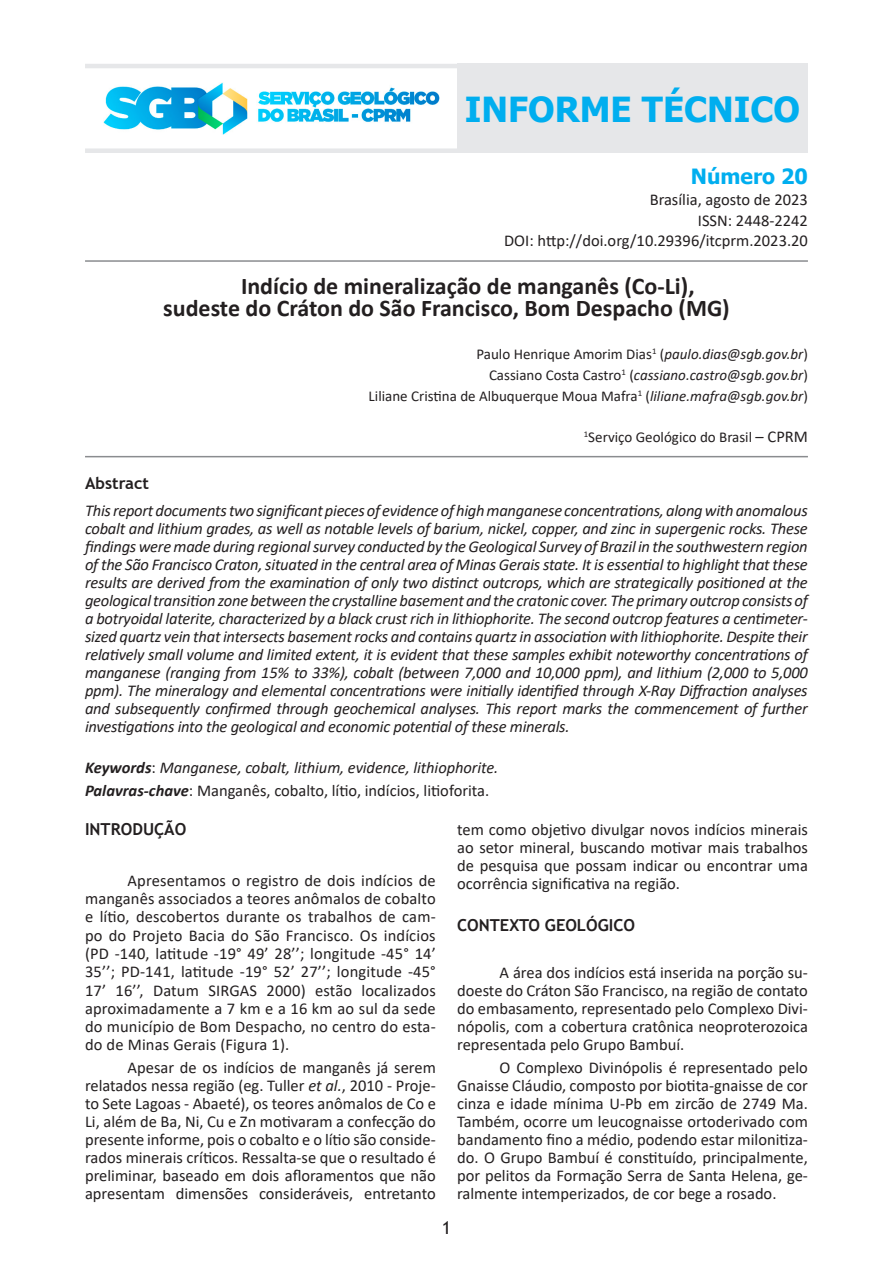
<style>
.page{position:relative;width:893px;height:1263px;background:#fff}
.page>*{position:absolute;margin:0;border:0;box-sizing:border-box;transform-origin:0 0}
.t1{font:700 34.5px "Tahoma";color:#00aeef}
.t2{font:700 24px/22.5px "Calibri";color:#231f20}
.t3{font:700 21px "Tahoma";color:#00aeef}
.t4{font:18px "Trebuchet MS";color:#231f20}
.t5{font:16.5px/18px "Calibri";color:#231f20;text-align:justify}
.t6{font:italic 16.5px/18px "Calibri";letter-spacing:-.015em;color:#231f20;text-align:justify}
.t7{font:700 16.5px "Trebuchet MS";color:#231f20}
.t8{font:15px/20.7px "Calibri";color:#231f20;text-align:right}
.s1{font-style:italic}
.s2{font-size:16.5px}
.s3{font-weight:700}
.s4{font-style:normal}
</style>
<div class="page">
<div style="left:457px;top:64px;width:351px;height:89px;background:#e6e7e9"></div>
<hr style="left:85px;top:260px;width:723px;height:2px;background:#8a8c8f">
<hr style="left:85px;top:456px;width:723px;height:1px;background:#8a8c8f">
<div style="left:85px;top:148px;width:373px;height:5px;background:#e6e7e9"></div>
<hr style="left:85px;top:64px;width:373px;height:4px;background:#e6e7e9">
<img style="left:104px;top:83px;width:336px;height:51px">
<h1 class="t1" style="left:465px;top:85px;width:337px">INFORME TÉCNICO</h1>
<p class="t3" style="left:691px;top:162px;width:119px">Número 20</p>
<p class="t5" style="left:504px;top:189px;width:305px;line-height:20.7px;text-align:right">Brasília, agosto de 2023<br>ISSN: 2448-2242<br>DOI: http://doi.org/10.29396/itcprm.2023.20</p>
<h2 class="t2" style="left:163px;top:274px;width:568px;text-indent:78px">Indício de mineralização de manganês (Co-Li), sudeste do Cráton do São Francisco, Bom Despacho (MG)</h2>
<p class="t8" style="left:369px;top:343px;width:441px">Paulo Henrique Amorim Dias<sup>1</sup> (<span class="s1">paulo.dias@sgb.gov.br</span>)<br>Cassiano Costa Castro<sup>1</sup> (<span class="s1">cassiano.castro@sgb.gov.br</span>)<br>Liliane Cristina de Albuquerque Moua Mafra<sup>1</sup> (<span class="s1">liliane.mafra@sgb.gov.br</span>)</p>
<p class="t8" style="left:584px;top:426px;width:226px"><sup>1</sup>Serviço Geológico do Brasil <span class="s2">– CPRM</span></p>
<p class="t7" style="left:85px;top:473px;width:66px">Abstract</p>
<p class="t6" style="left:85px;top:501px;width:724px">This report documents two significant pieces of evidence of high manganese concentrations, along with anomalous cobalt and lithium grades, as well as notable levels of barium, nickel, copper, and zinc in supergenic rocks. These findings were made during regional survey conducted by the Geological Survey of Brazil in the southwestern region of the São Francisco Craton, situated in the central area of Minas Gerais state. It is essential to highlight that these results are derived from the examination of only two distinct outcrops, which are strategically positioned at the geological transition zone between the crystalline basement and the cratonic cover. The primary outcrop consists of a botryoidal laterite, characterized by a black crust rich in lithiophorite. The second outcrop features a centimeter&shy;sized quartz vein that intersects basement rocks and contains quartz in association with lithiophorite. Despite their relatively small volume and limited extent, it is evident that these samples exhibit noteworthy concentrations of manganese (ranging from 15% to 33%), cobalt (between 7,000 and 10,000 ppm), and lithium (2,000 to 5,000 ppm). The mineralogy and elemental concentrations were initially identified through X-Ray Diffraction analyses and subsequently confirmed through geochemical analyses. This report marks the commencement of further investigations into the geological and economic potential of these minerals.</p>
<p class="t6" style="left:85px;top:756px;width:415px;line-height:22.2px"><span class="s3">Keywords</span><span class="s4">:</span> Manganese, cobalt, lithium, evidence, lithiophorite.<br><span class="s3">Palavras-chave</span><span class="s4">: Manganês, cobalto, lítio, indícios, litioforita.</span></p>
<p class="t7" style="left:85px;top:819px;width:103px">INTRODUÇÃO</p>
<p class="t5" style="left:85px;top:871px;width:352px;text-indent:43px">Apresentamos o registro de dois indícios de manganês associados a teores anômalos de cobalto e lítio, descobertos durante os trabalhos de cam&shy;po do Projeto Bacia do São Francisco. Os indícios (PD -140, latitude -19° 49’ 28’’; longitude -45° 14’ 35’’; PD-141, latitude -19° 52’ 27’’; longitude -45° 17’ 16’’, Datum SIRGAS 2000) estão localizados aproximadamente a 7 km e a 16 km ao sul da sede do município de Bom Despacho, no centro do esta&shy;do de Minas Gerais (Figura 1).</p>
<p class="t5" style="left:85px;top:1058px;width:352px;text-indent:43px">Apesar de os indícios de manganês já serem relatados nessa região (eg. Tuller <span class="s1">et al.</span>, 2010 - Proje&shy;to Sete Lagoas - Abaeté), os teores anômalos de Co e Li, além de Ba, Ni, Cu e Zn motivaram a confecção do presente informe, pois o cobalto e o lítio são conside&shy;rados minerais críticos. Ressalta-se que o resultado é preliminar, baseado em dois afloramentos que não apresentam dimensões consideráveis, entretanto</p>
<p class="t5" style="left:457px;top:820px;width:352px">tem como objetivo divulgar novos indícios minerais ao setor mineral, buscando motivar mais trabalhos de pesquisa que possam indicar ou encontrar uma ocorrência significativa na região.</p>
<p class="t7" style="left:457px;top:915px;width:179px">CONTEXTO GEOLÓGICO</p>
<p class="t5" style="left:457px;top:963px;width:352px;text-indent:43px">A área dos indícios está inserida na porção su&shy;doeste do Cráton São Francisco, na região de contato do embasamento, representado pelo Complexo Divi&shy;nópolis, com a cobertura cratônica neoproterozoica representada pelo Grupo Bambuí.</p>
<p class="t5" style="left:457px;top:1058px;width:352px;text-indent:43px">O Complexo Divinópolis é representado pelo Gnaisse Cláudio, composto por biotita-gnaisse de cor cinza e idade mínima U-Pb em zircão de 2749 Ma.<br>Também, ocorre um leucognaisse ortoderivado com bandamento fino a médio, podendo estar milonitiza&shy;do. O Grupo Bambuí é constituído, principalmente, por pelitos da Formação Serra de Santa Helena, ge&shy;ralmente intemperizados, de cor bege a rosado.</p>
<p class="t4" style="left:442px;top:1216px;width:11px">1</p>
</div>
